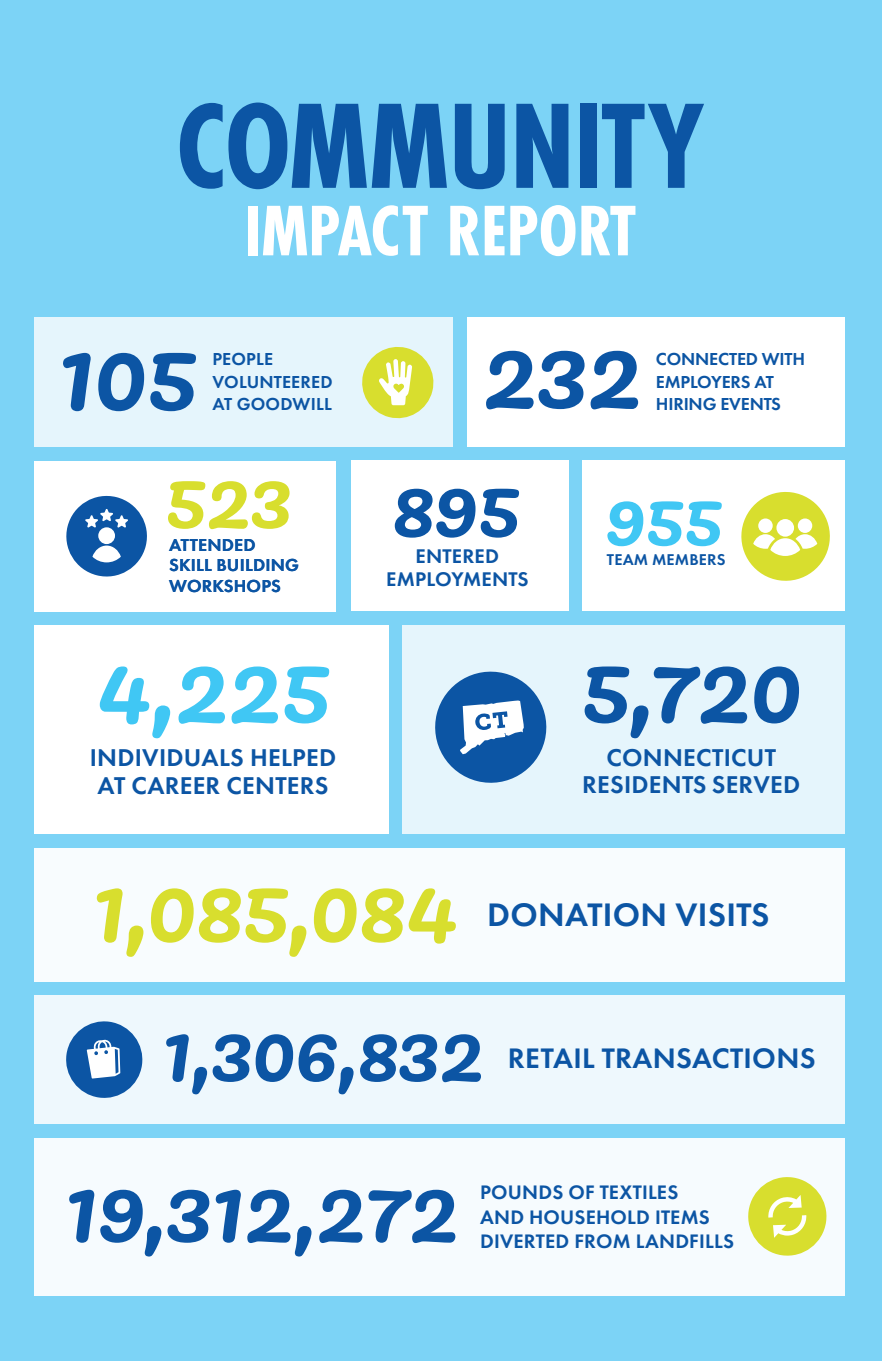
<style>
.page{position:relative;width:882px;height:1361px;background:#7cd3f6}
.page>*{position:absolute;margin:0;border:0;box-sizing:border-box;transform-origin:0 0}
.t1{font:700 126px "Futura PT Cond";letter-spacing:-.01em;color:#0c55a4}
.t2{font:99px "Pacifico";letter-spacing:-.02em;color:#0c55a4}
.t3{font:96.75px "Pacifico";color:#0c55a4}
.t4{font:96.75px "Pacifico";color:#40c7f4}
.t5{font:92.25px "Pacifico";letter-spacing:-.02em;color:#d8de2e}
.t6{font:90px "Pacifico";letter-spacing:-.02em;color:#0c55a4}
.t7{font:83.02px "Pacifico";color:#0c55a4}
.t8{font:81px "Pacifico";letter-spacing:-.02em;color:#0c55a4}
.t9{font:81px "Pacifico";color:#d8de2e}
.t10{font:76.27px "Pacifico";color:#40c7f4}
.t11{font:700 74.25px "Futura PT Cond";letter-spacing:-.01em;color:#fff}
.t12{font:600 33.75px "Futura PT";letter-spacing:.01em;color:#0c55a4}
.t13{font:600 29.25px "Futura PT";letter-spacing:.01em;color:#0c55a4}
.t14{font:600 25.2px/27.2px "Futura PT";letter-spacing:.01em;color:#0c55a4;text-align:center}
.t15{font:600 20.47px/23.2px "Futura PT";letter-spacing:.01em;color:#0c55a4;text-align:center}
.t16{font:600 20.25px/24.3px "Futura PT";letter-spacing:.01em;color:#0c55a4}
.t17{font:600 18px/20.2px "Futura PT";letter-spacing:.01em;color:#0c55a4}
.t18{font:600 18px/22.5px "Futura PT";letter-spacing:-.01em;color:#0c55a4}
.t19{font:600 16.2px "Futura PT";letter-spacing:.01em;color:#0c55a4}
</style>
<div class="page">
<div style="left:35px;top:1138px;width:810px;height:157px;background:#f6fbfe"></div>
<div style="left:35px;top:317px;width:418px;height:130px;background:#e5f5fc"></div>
<div style="left:402px;top:625px;width:443px;height:209px;background:#e5f5fc"></div>
<div style="left:35px;top:625px;width:354px;height:209px;background:#fff"></div>
<div style="left:351px;top:460px;width:217px;height:151px;background:#fff"></div>
<div style="left:582px;top:460px;width:263px;height:151px;background:#fff"></div>
<div style="left:467px;top:317px;width:378px;height:130px;background:#fff"></div>
<div style="left:35px;top:996px;width:810px;height:128px;background:#eef8fd"></div>
<div style="left:35px;top:848px;width:810px;height:134px;background:#f8fcfe"></div>
<svg style="left:435px;top:671px;width:112px;height:112px"></svg>
<svg style="left:66px;top:1021px;width:77px;height:77px"></svg>
<svg style="left:748px;top:1177px;width:79px;height:79px"></svg>
<svg style="left:741px;top:492px;width:89px;height:89px"></svg>
<div style="left:35px;top:461px;width:301px;height:150px;background:#fff"></div>
<svg style="left:66px;top:495px;width:81px;height:82px"></svg>
<svg style="left:362px;top:347px;width:72px;height:72px"></svg>
<p class="t1" style="left:175px;top:73px;width:530px">COMMUNITY</p>
<p class="t11" style="left:244px;top:188px;width:393px">IMPACT REPORT</p>
<p class="t2" style="left:57px;top:319px;width:142px">105</p>
<p class="t17" style="left:212px;top:348px;width:122px;line-height:22.5px">PEOPLE<br>VOLUNTEERED</p>
<p class="t17" style="left:212px;top:394px;width:121px">AT GOODWILL</p>
<p class="t9" style="left:164px;top:453px;width:130px">523</p>
<p class="t17" style="left:169px;top:534px;width:132px">ATTENDED<br>SKILL BUILDING<br>WORKSHOPS</p>
<p class="t4" style="left:95px;top:633px;width:237px">4,225</p>
<p class="t14" style="left:90px;top:743px;width:248px;line-height:28.1px">INDIVIDUALS HELPED<br>AT CAREER CENTERS</p>
<p class="t2" style="left:481px;top:316px;width:162px">232</p>
<p class="t18" style="left:656px;top:348px;width:151px">CONNECTED WITH<br>EMPLOYERS AT<br>HIRING EVENTS</p>
<p class="t7" style="left:391px;top:460px;width:131px">895</p>
<p class="t15" style="left:386px;top:544px;width:144px">ENTERED<br>EMPLOYMENTS</p>
<p class="t10" style="left:604px;top:475px;width:120px">955</p>
<p class="t19" style="left:607px;top:550px;width:120px">TEAM MEMBERS</p>
<p class="t3" style="left:580px;top:633px;width:224px">5,720</p>
<p class="t14" style="left:582px;top:743px;width:219px">CONNECTICUT<br>RESIDENTS SERVED</p>
<p class="t5" style="left:92px;top:856px;width:368px">1,085,084</p>
<p class="t12" style="left:487px;top:894px;width:284px">DONATION VISITS</p>
<p class="t8" style="left:162px;top:1006px;width:324px">1,306,832</p>
<p class="t13" style="left:508px;top:1040px;width:309px">RETAIL TRANSACTIONS</p>
<p class="t6" style="left:64px;top:1158px;width:396px">19,312,272</p>
<p class="t16" style="left:480px;top:1180px;width:255px">POUNDS OF TEXTILES<br>AND HOUSEHOLD ITEMS<br>DIVERTED FROM LANDFILLS</p>
</div>
